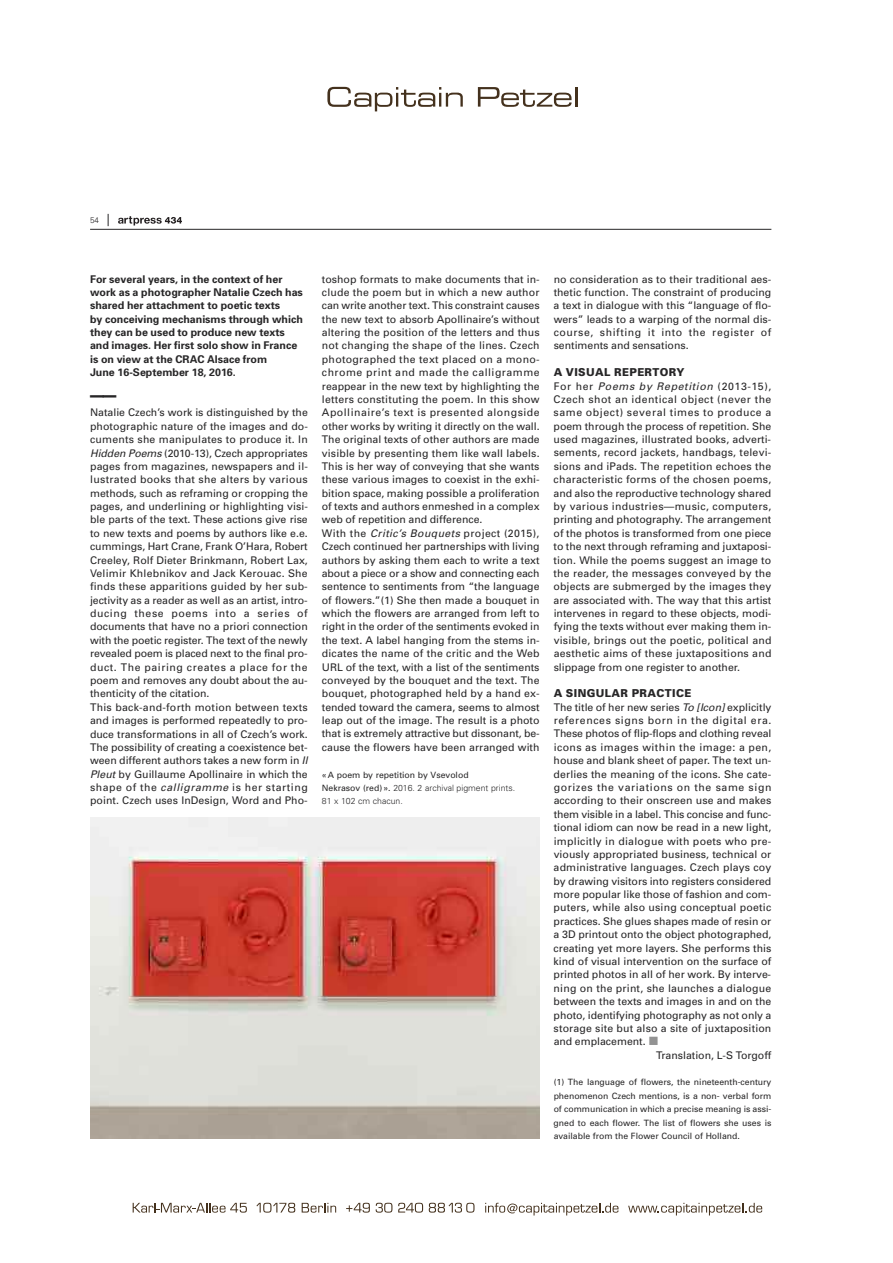
<style>
.page{position:relative;width:893px;height:1263px;background:#fff}
.page>*{position:absolute;margin:0;border:0;box-sizing:border-box;transform-origin:0 0}
.t1{font:900 13.65px "Univers";color:#272627}
.t2{font:900 10.95px "Univers";color:#272627;scale:.95 1}
.t3{font:700 10.65px/13.4px "Univers";color:#272627}
.t4{font:10.5px/13.4px "Univers";color:#272627}
.t5{font:10.5px "Univers";letter-spacing:.04em;color:#272627}
.t6{font:10.5px "Univers";letter-spacing:.055em;color:#272627}
.t7{font:8.7px/13.4px "Univers";color:#272627;text-align:justify}
.t8{font:300 8.1px "Univers";color:#272627}
.s1{font-style:italic}
.s2{font-weight:300}
.s3{font-family:"Hira Kaku Pro W6";font-size:10.95px;color:#939393}
</style>
<div class="page">
<svg style="left:327px;top:87px;width:136px;height:24px"></svg>
<svg style="left:478px;top:87px;width:94px;height:20px"></svg>
<hr style="left:575px;top:87px;width:2px;height:20px;background:#44311d">
<svg style="left:133px;top:1203px;width:114px;height:9px"></svg>
<svg style="left:256px;top:1203px;width:39px;height:9px"></svg>
<svg style="left:302px;top:1203px;width:34px;height:9px"></svg>
<svg style="left:346px;top:1203px;width:24px;height:9px"></svg>
<svg style="left:376px;top:1203px;width:16px;height:10px"></svg>
<svg style="left:398px;top:1203px;width:25px;height:9px"></svg>
<svg style="left:429px;top:1203px;width:45px;height:10px"></svg>
<svg style="left:485px;top:1203px;width:133px;height:12px"></svg>
<svg style="left:628px;top:1203px;width:134px;height:12px"></svg>
<hr style="left:90px;top:229px;width:681px;height:1px;background:#272627">
<svg style="left:108px;top:214px;width:1px;height:12px"></svg>
<svg style="left:118px;top:216px;width:64px;height:9px"></svg>
<img style="left:90px;top:818px;width:450px;height:321px">
<p class="t8" style="left:90px;top:216px;width:10px">54</p>
<p class="t3" style="left:90px;top:272px;width:214px">For several years, in the context of her work as a photographer Natalie Czech has shared her attachment to poetic texts<br>by conceiving mechanisms through which they can be used to produce new texts and images. Her first solo show in France is on view at the CRAC Alsace from<br>June 16-September 18, 2016.</p>
<h1 class="t1" style="left:90px;top:386px;width:28px">——</h1>
<p class="t4" style="left:90px;top:406px;width:220px">Natalie Czech’s work is distinguished by the photographic nature of the images and do&shy;cuments she manipulates to produce it. In <span class="s1">Hidden Poems</span> (2010-13), Czech appropriates pages from magazines, newspapers and il&shy;lustrated books that she alters by various methods, such as reframing or cropping the pages, and underlining or highlighting visi&shy;ble parts of the text. These actions give rise to new texts and poems by authors like e.e. cummings, Hart Crane, Frank O’Hara, Robert Creeley, Rolf Dieter Brinkmann, Robert Lax, Velimir Khlebnikov and Jack Kerouac. She finds these apparitions guided by her sub&shy;jectivity as a reader as well as an artist, intro&shy;ducing these poems into a series of documents that have no a priori connection with the poetic register. The text of the newly revealed poem is placed next to the final pro&shy;duct. The pairing creates a place for the poem and removes any doubt about the au&shy;thenticity of the citation.<br>This back-and-forth motion between texts and images is performed repeatedly to pro&shy;duce transformations in all of Czech’s work.<br>The possibility of creating a coexistence bet&shy;ween different authors takes a new form in <span class="s1">Il Pleut</span> by Guillaume Apollinaire in which the shape of the <span class="s1">calligramme</span> is her starting point. Czech uses InDesign, Word and Pho-</p>
<p class="t4" style="left:322px;top:272px;width:219px">toshop formats to make documents that in&shy;clude the poem but in which a new author can write another text. This constraint causes the new text to absorb Apollinaire’s without altering the position of the letters and thus not changing the shape of the lines. Czech photographed the text placed on a mono&shy;chrome print and made the calligramme reappear in the new text by highlighting the letters constituting the poem. In this show Apollinaire’s text is presented alongside other works by writing it directly on the wall.<br>The original texts of other authors are made visible by presenting them like wall labels.<br>This is her way of conveying that she wants these various images to coexist in the exhi&shy;bition space, making possible a proliferation of texts and authors enmeshed in a complex web of repetition and difference.<br>With the <span class="s1">Critic’s Bouquets</span> project (2015), Czech continued her partnerships with living authors by asking them each to write a text about a piece or a show and connecting each sentence to sentiments from “the language of flowers.”(1) She then made a bouquet in which the flowers are arranged from left to right in the order of the sentiments evoked in the text. A label hanging from the stems in&shy;dicates the name of the critic and the Web URL of the text, with a list of the sentiments conveyed by the bouquet and the text. The bouquet, photographed held by a hand ex&shy;tended toward the camera, seems to almost leap out of the image. The result is a photo that is extremely attractive but dissonant, be&shy;cause the flowers have been arranged with</p>
<p class="t7" style="left:322px;top:768px;width:195px;text-align:left">« A poem by repetition by Vsevolod<br>Nekrasov (red) ». <span class="s2">2016. 2 archival pigment prints.<br>81 x 102 cm chacun.</span></p>
<p class="t4" style="left:554px;top:272px;width:219px;text-align:justify">no consideration as to their traditional aes&shy;thetic function. The constraint of producing a text in dialogue with this “language of flo&shy;wers” leads to a warping of the normal dis&shy;course, shifting it into the register of sentiments and sensations.</p>
<p class="t2" style="left:554px;top:365px;width:139px">A VISUAL REPERTORY</p>
<p class="t4" style="left:553px;top:379px;width:219px;text-align:justify">For her <span class="s1">Poems by Repetition</span> (2013-15), Czech shot an identical object (never the same object) several times to produce a poem through the process of repetition. She used magazines, illustrated books, adverti&shy;sements, record jackets, handbags, televi&shy;sions and iPads. The repetition echoes the characteristic forms of the chosen poems, and also the reproductive technology shared by various industries—music, computers, printing and photography. The arrangement of the photos is transformed from one piece to the next through reframing and juxtaposi&shy;tion. While the poems suggest an image to the reader, the messages conveyed by the objects are submerged by the images they are associated with. The way that this artist intervenes in regard to these objects, modi&shy;fying the texts without ever making them in&shy;visible, brings out the poetic, political and aesthetic aims of these juxtapositions and slippage from one register to another.</p>
<p class="t2" style="left:554px;top:687px;width:147px">A SINGULAR PRACTICE</p>
<p class="t4" style="left:554px;top:700px;width:219px">The title of her new series <span class="s1">To [Icon]</span> explicitly</p>
<p class="t4" style="left:554px;top:713px;width:219px">references signs born in the digital era.</p>
<p class="t4" style="left:554px;top:727px;width:219px">These photos of flip-flops and clothing reveal</p>
<p class="t5" style="left:554px;top:741px;width:219px">icons as images within the image: a pen,</p>
<p class="t4" style="left:554px;top:754px;width:219px">house and blank sheet of paper. The text un-</p>
<p class="t4" style="left:554px;top:767px;width:219px">derlies the meaning of the icons. She cate-</p>
<p class="t6" style="left:554px;top:781px;width:219px">gorizes the variations on the same sign</p>
<p class="t4" style="left:554px;top:794px;width:219px">according to their onscreen use and makes</p>
<p class="t4" style="left:554px;top:807px;width:219px">them visible in a label. This concise and func-</p>
<p class="t4" style="left:554px;top:820px;width:219px">tional idiom can now be read in a new light,</p>
<p class="t4" style="left:554px;top:834px;width:219px">implicitly in dialogue with poets who pre-</p>
<p class="t4" style="left:554px;top:847px;width:219px">viously appropriated business, technical or</p>
<p class="t4" style="left:554px;top:861px;width:219px">administrative languages. Czech plays coy</p>
<p class="t4" style="left:554px;top:874px;width:219px">by drawing visitors into registers considered</p>
<p class="t4" style="left:554px;top:887px;width:219px">more popular like those of fashion and com-</p>
<p class="t4" style="left:554px;top:901px;width:219px">puters, while also using conceptual poetic</p>
<p class="t4" style="left:554px;top:914px;width:219px">practices. She glues shapes made of resin or</p>
<p class="t4" style="left:554px;top:928px;width:219px">a 3D printout onto the object photographed,</p>
<p class="t4" style="left:554px;top:941px;width:219px">creating yet more layers. She performs this</p>
<p class="t4" style="left:554px;top:954px;width:219px">kind of visual intervention on the surface of</p>
<p class="t4" style="left:554px;top:968px;width:219px">printed photos in all of her work. By interve-</p>
<p class="t4" style="left:554px;top:981px;width:219px">ning on the print, she launches a dialogue</p>
<p class="t4" style="left:554px;top:994px;width:219px">between the texts and images in and on the</p>
<p class="t4" style="left:554px;top:1008px;width:219px">photo, identifying photography as not only a</p>
<p class="t4" style="left:554px;top:1021px;width:219px">storage site but also a site of juxtaposition</p>
<p class="t4" style="left:554px;top:1035px;width:107px">and emplacement. <span class="s3">■</span></p>
<p class="t4" style="left:656px;top:1048px;width:117px">Translation, L-S Torgoff</p>
<p class="t7" style="left:554px;top:1075px;width:219px">(1) The language of flowers, the nineteenth-century phenomenon Czech mentions, is a non- verbal form of communication in which a precise meaning is assi&shy;gned to each flower. The list of flowers she uses is available from the Flower Council of Holland.</p>
</div>
